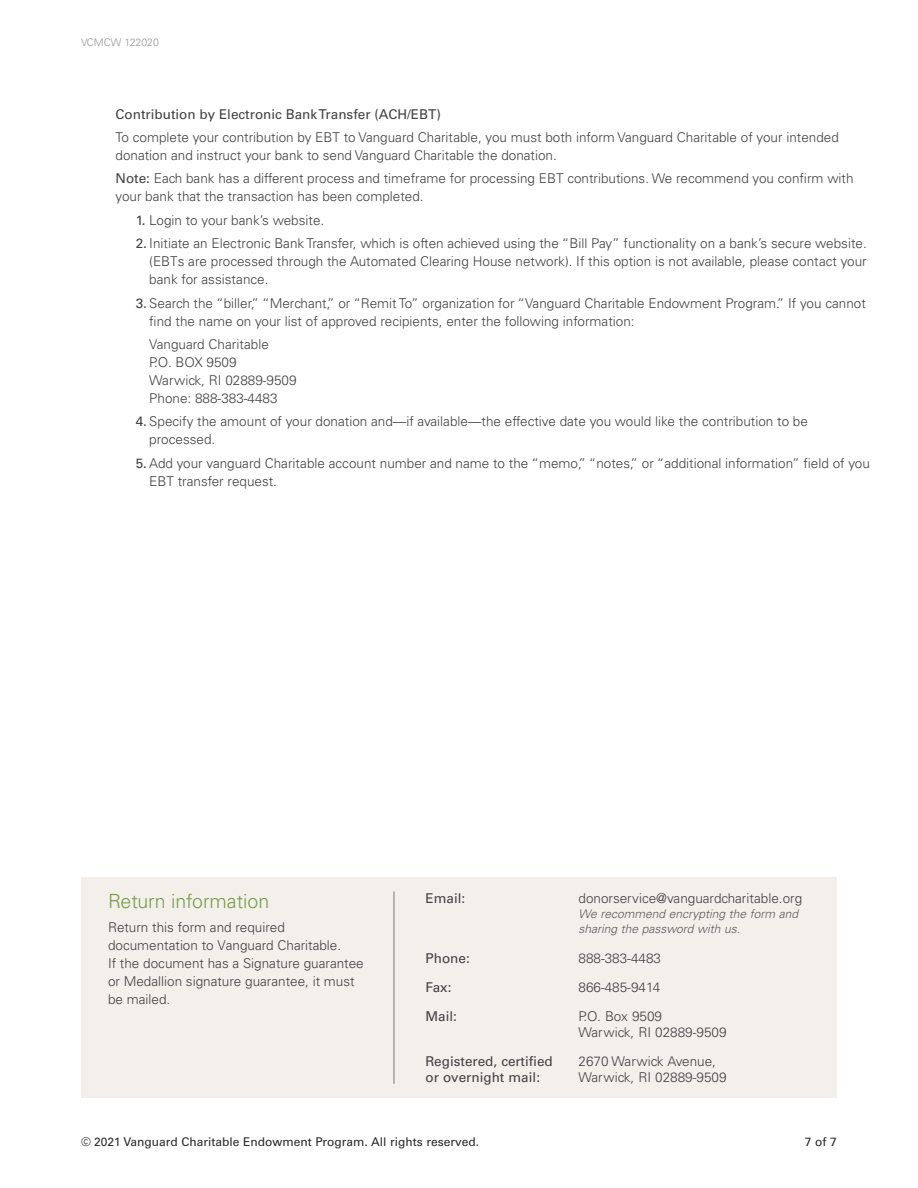
<style>
.page{position:relative;width:918px;height:1188px;background:#fff}
.page>*{position:absolute;margin:0;border:0;box-sizing:border-box;transform-origin:0 0}
.t1{font:300 19.5px "Univers LT Std";color:#789c49}
.t2{font:300 13.5px/18px "Univers LT Std";color:#414042}
.t3{font:13.5px "Univers LT Std";color:#414042}
.t4{font:12px "Univers LT Std";color:#292829}
.t5{font:italic 300 12px/15px "Univers LT Std";color:#58595b}
.t6{font:300 10.5px "Univers LT Std";color:#939598}
.s1{font-weight:400}
</style>
<div class="page">
<div style="left:81px;top:878px;width:756px;height:220px;background:#f3f0eb"></div>
<hr style="left:394px;top:892px;width:1px;height:192px;background:#77787b">
<p class="t6" style="left:81px;top:36px;width:79px">VCMCW 122020</p>
<p class="t3" style="left:116px;top:106px;width:327px">Contribution by Electronic Bank Transfer (ACH/EBT)</p>
<p class="t2" style="left:116px;top:128px;width:725px">To complete your contribution by EBT to Vanguard Charitable, you must both inform Vanguard Charitable of your intended donation and instruct your bank to send Vanguard Charitable the donation.</p>
<p class="t2" style="left:116px;top:170px;width:740px"><span class="s1">Note:</span> Each bank has a different process and timeframe for processing EBT contributions. We recommend you confirm with your bank that the transaction has been completed.</p>
<p class="t2" style="left:136px;top:211px;width:190px"><span class="s1">1.</span> Login to your bank’s website.</p>
<p class="t2" style="left:149px;top:234px;width:719px;text-align:justify;text-indent:-14px"><span class="s1">2.</span> Initiate an Electronic Bank Transfer, which is often achieved using the “Bill Pay” functionality on a bank’s secure website. (EBTs are processed through the Automated Clearing House network). If this option is not available, please contact your bank for assistance.</p>
<p class="t2" style="left:149px;top:294px;width:718px;text-indent:-13px"><span class="s1">3.</span> Search the “biller,” “Merchant,” or “Remit To” organization for “Vanguard Charitable Endowment Program.” If you cannot find the name on your list of approved recipients, enter the following information:</p>
<p class="t2" style="left:149px;top:335px;width:149px">Vanguard Charitable<br>P.O. BOX 9509<br>Warwick, RI 02889-9509<br>Phone: 888-383-4483</p>
<p class="t2" style="left:149px;top:413px;width:660px;text-indent:-14px"><span class="s1">4.</span> Specify the amount of your donation and—if available—the effective date you would like the contribution to be processed.</p>
<p class="t2" style="left:149px;top:454px;width:722px;text-indent:-14px"><span class="s1">5.</span> Add your vanguard Charitable account number and name to the “memo,” “notes,” or “additional information” field of you<br>EBT transfer request.</p>
<h1 class="t1" style="left:108px;top:889px;width:163px">Return information</h1>
<p class="t2" style="left:108px;top:919px;width:257px">Return this form and required documentation to Vanguard Charitable.<br>If the document has a Signature guarantee or Medallion signature guarantee, it must be mailed.</p>
<p class="t3" style="left:426px;top:891px;width:41px">Email:</p>
<p class="t2" style="left:579px;top:890px;width:225px">donorservice@vanguardcharitable.org</p>
<p class="t5" style="left:579px;top:907px;width:221px">We recommend encrypting the form and sharing the password with us.</p>
<p class="t3" style="left:426px;top:950px;width:46px">Phone:</p>
<p class="t2" style="left:579px;top:949px;width:84px">888-383-4483</p>
<p class="t3" style="left:426px;top:979px;width:28px">Fax:</p>
<p class="t2" style="left:579px;top:978px;width:83px">866-485-9414</p>
<p class="t3" style="left:426px;top:1008px;width:33px">Mail:</p>
<p class="t2" style="left:579px;top:1008px;width:150px;line-height:15.8px">P.O. Box 9509<br>Warwick, RI 02889-9509</p>
<p class="t3" style="left:426px;top:1053px;width:129px">Registered, certified</p>
<p class="t2" style="left:579px;top:1052px;width:139px">2670 Warwick Avenue,</p>
<p class="t3" style="left:426px;top:1069px;width:116px">or overnight mail:</p>
<p class="t2" style="left:579px;top:1068px;width:150px">Warwick, RI 02889-9509</p>
<p class="t4" style="left:81px;top:1134px;width:400px">© 2021 Vanguard Charitable Endowment Program. All rights reserved.</p>
<p class="t4" style="left:805px;top:1134px;width:34px">7 of 7</p>
</div>
